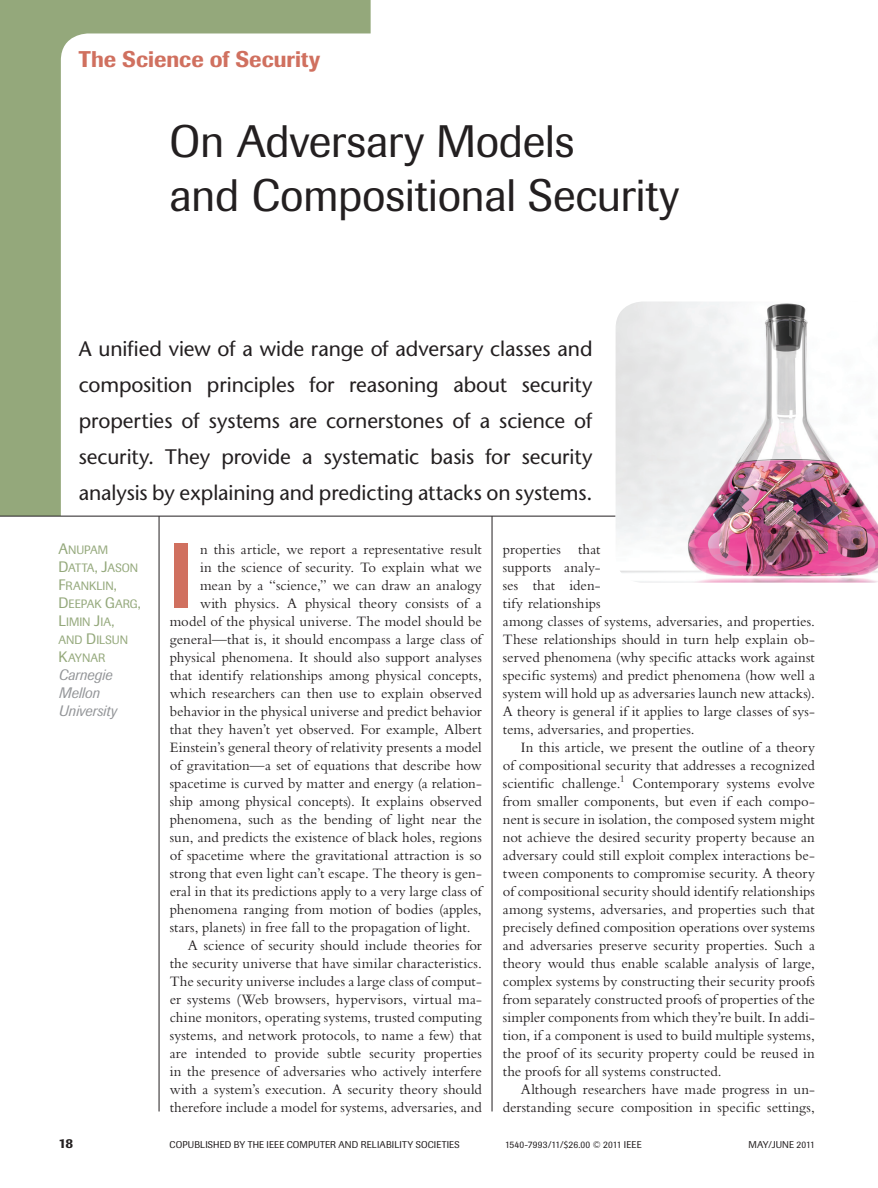
<style>
.page{position:relative;width:878px;height:1188px;background:#fff}
.page>*{position:absolute;margin:0;border:0;box-sizing:border-box;transform-origin:0 0}
.INTRO{font:500 91.5px "Imago";color:#d0705f;scale:.8 1}
.ARTICLE_TITLE{font:45px/54px "Imago";letter-spacing:-.005em;color:#231f20}
.SECTION_TITLE{font:500 22.5px "Imago";color:#d0705f}
.ABSTRACT{font:500 21px/36px "Stone Sans Std";letter-spacing:-.005em;color:#231f20;text-align:justify}
.PARAGRAPH{font:15px/18px "Bembo Std";color:#231f20;text-align:justify}
.INTRO-2{font:15px "Bembo Std";color:#231f20}
.AUTHOR_AFFILIATION{font:italic 15px/18px "Imago";color:#939598}
.t1{font:500 13.5px "Imago";color:#231f20}
.AUTHOR{font:12px/18px "Imago Book SC800";letter-spacing:-.005em;color:#94a87b}
.t2{font:9.75px "Imago";letter-spacing:.015em;color:#231f20}
.s1{font-size:15px}
</style>
<div class="page">
<svg style="left:0;top:0;width:370px;height:516px"></svg>
<hr style="left:0;top:516px;width:814px;height:1px;background:#231f20">
<hr style="left:159px;top:516px;width:1px;height:596px;background:#231f20">
<hr style="left:491px;top:516px;width:1px;height:596px;background:#231f20">
<img style="left:615px;top:302px;width:263px;height:281px">
<p class="SECTION_TITLE" style="left:79px;top:46px;width:243px">The Science of Security</p>
<p class="ARTICLE_TITLE" style="left:170px;top:115px;width:511px">On Adversary Models<br>and Compositional Security</p>
<p class="ABSTRACT" style="left:79px;top:330px;width:515px">A unified view of a wide range of adversary classes and composition principles for reasoning about security properties of systems are cornerstones of a science of security. They provide a systematic basis for security analysis by explaining and predicting attacks on systems.</p>
<p class="AUTHOR" style="left:58px;top:540px;width:84px"><span class="s1">A</span>NUPAM<br><span class="s1">D</span>ATTA<span class="s1">, J</span>ASON<br><span class="s1">F</span>RANKLIN<span class="s1">,<br>D</span>EEPAK <span class="s1">G</span>ARG<span class="s1">,<br>L</span>IMIN <span class="s1">J</span>IA<span class="s1">,<br></span>AND <span class="s1">D</span>ILSUN<br><span class="s1">K</span>AYNAR</p>
<p class="AUTHOR_AFFILIATION" style="left:58px;top:665px;width:60px">Carnegie<br>Mellon<br>University</p>
<p class="INTRO" style="left:170px;top:520px;width:30px">I</p>
<p class="INTRO-2" style="left:200px;top:540px;width:283px">n this article, we report a representative result</p>
<p class="INTRO-2" style="left:200px;top:558px;width:283px">in the science of security. To explain what we</p>
<p class="INTRO-2" style="left:200px;top:576px;width:283px">mean by a “science,” we can draw an analogy</p>
<p class="INTRO-2" style="left:200px;top:594px;width:283px">with physics. A physical theory consists of a</p>
<p class="INTRO-2" style="left:170px;top:612px;width:313px">model of the physical universe. The model should be</p>
<p class="INTRO-2" style="left:170px;top:630px;width:313px">general—that is, it should encompass a large class of</p>
<p class="INTRO-2" style="left:170px;top:648px;width:313px">physical phenomena. It should also support analyses</p>
<p class="INTRO-2" style="left:170px;top:666px;width:313px">that identify relationships among physical concepts,</p>
<p class="INTRO-2" style="left:170px;top:684px;width:313px">which researchers can then use to explain observed</p>
<p class="INTRO-2" style="left:170px;top:702px;width:313px">behavior in the physical universe and predict behavior</p>
<p class="INTRO-2" style="left:170px;top:720px;width:313px">that they haven’t yet observed. For example, Albert</p>
<p class="INTRO-2" style="left:170px;top:738px;width:313px">Einstein’s general theory of relativity presents a model</p>
<p class="INTRO-2" style="left:170px;top:756px;width:313px">of gravitation—a set of equations that describe how</p>
<p class="INTRO-2" style="left:170px;top:774px;width:313px">spacetime is curved by matter and energy (a relation-</p>
<p class="INTRO-2" style="left:170px;top:792px;width:313px">ship among physical concepts). It explains observed</p>
<p class="INTRO-2" style="left:170px;top:810px;width:313px">phenomena, such as the bending of light near the</p>
<p class="INTRO-2" style="left:170px;top:828px;width:313px">sun, and predicts the existence of black holes, regions</p>
<p class="INTRO-2" style="left:170px;top:846px;width:313px">of spacetime where the gravitational attraction is so</p>
<p class="INTRO-2" style="left:170px;top:864px;width:313px">strong that even light can’t escape. The theory is gen-</p>
<p class="INTRO-2" style="left:170px;top:882px;width:313px">eral in that its predictions apply to a very large class of</p>
<p class="INTRO-2" style="left:170px;top:900px;width:313px">phenomena ranging from motion of bodies (apples,</p>
<p class="INTRO-2" style="left:170px;top:918px;width:302px">stars, planets) in free fall to the propagation of light.</p>
<p class="PARAGRAPH" style="left:170px;top:936px;width:313px;text-indent:18px">A science of security should include theories for the security universe that have similar characteristics.<br>The security universe includes a large class of comput&shy;er systems (Web browsers, hypervisors, virtual ma&shy;chine monitors, operating systems, trusted computing systems, and network protocols, to name a few) that are intended to provide subtle security properties in the presence of adversaries who actively interfere with a system’s execution. A security theory should therefore include a model for systems, adversaries, and</p>
<p class="PARAGRAPH" style="left:503px;top:540px;width:313px;text-align:left">properties that<br>supports analy-<br>ses that iden-<br>tify relationships<br>among classes of systems, adversaries, and properties.<br>These relationships should in turn help explain ob&shy;served phenomena (why specific attacks work against specific systems) and predict phenomena (how well a system will hold up as adversaries launch new attacks).<br>A theory is general if it applies to large classes of sys&shy;tems, adversaries, and properties.</p>
<p class="PARAGRAPH" style="left:503px;top:738px;width:313px;text-indent:18px">In this article, we present the outline of a theory of compositional security that addresses a recognized scientific challenge.<sup>1</sup> Contemporary systems evolve from smaller components, but even if each compo&shy;nent is secure in isolation, the composed system might not achieve the desired security property because an adversary could still exploit complex interactions be&shy;tween components to compromise security. A theory of compositional security should identify relationships among systems, adversaries, and properties such that precisely defined composition operations over systems and adversaries preserve security properties. Such a theory would thus enable scalable analysis of large, complex systems by constructing their security proofs from separately constructed proofs of properties of the simpler components from which they’re built. In addi&shy;tion, if a component is used to build multiple systems, the proof of its security property could be reused in the proofs for all systems constructed.</p>
<p class="PARAGRAPH" style="left:503px;top:1080px;width:313px;text-align:right">Although researchers have made progress in un&shy;derstanding secure composition in specific settings,</p>
<p class="t1" style="left:58px;top:1135px;width:16px">18</p>
<p class="t2" style="left:169px;top:1138px;width:291px">COPUBLISHED BY THE IEEE COMPUTER AND RELIABILITY SOCIETIES</p>
<p class="t2" style="left:505px;top:1138px;width:138px">1540-7993/11/$26.00 © 2011 IEEE</p>
<p class="t2" style="left:748px;top:1138px;width:68px">MAY/JUNE 2011</p>
</div>
